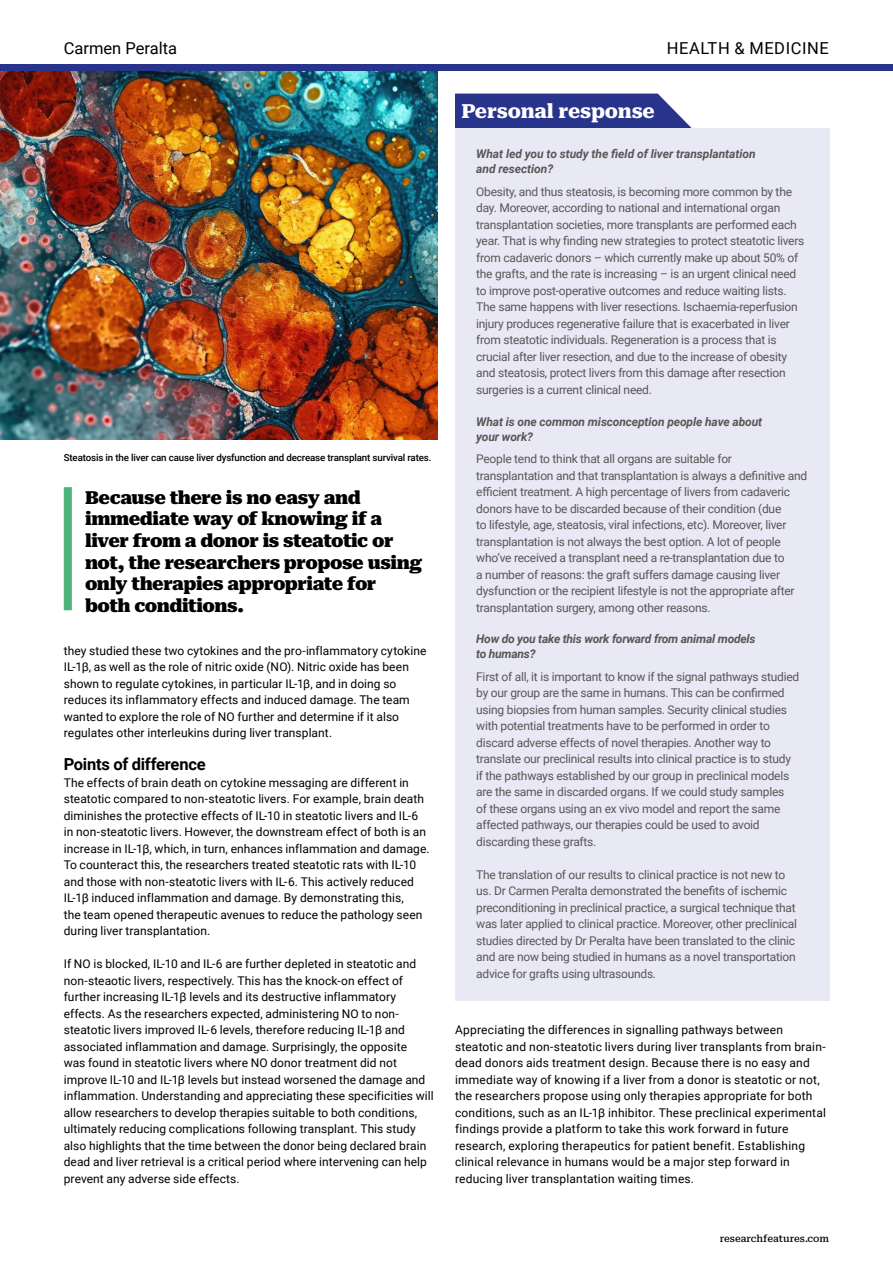
<style>
.page{position:relative;width:893px;height:1263px;background:#fff}
.page>*{position:absolute;margin:0;border:0;box-sizing:border-box;transform-origin:0 0}
.t1{font:800 19.5px "Roboto Serif";letter-spacing:-.01em;color:#fff}
.Pull-Quote{font:900 18px/21.6px "Roboto Serif";letter-spacing:-.025em;color:#000}
.Body_Copy{font:700 16.5px "Roboto";letter-spacing:-.015em;color:#000}
.t2{font:16.5px "Roboto";letter-spacing:.035em;color:#000}
.t3{font:16.5px "Roboto";color:#000}
.Body_Copy-2{font:12px/16.5px "Roboto";letter-spacing:.005em;color:#000}
.Personal_Response_Answer{font:12px/16.5px "Roboto";letter-spacing:-.02em;color:#575756}
.Personal_Response_Question{font:italic 700 12px/15px "Roboto";letter-spacing:-.01em;color:#575756}
.Image_caption{font:500 9.75px "Roboto";letter-spacing:-.015em;color:#000}
.t4{font:500 9.75px "Roboto Serif";color:#000}
</style>
<div class="page">
<div style="left:64px;top:487px;width:8px;height:123px;background:#4cb37a"></div>
<img style="left:0;top:71px;width:438px;height:369px">
<svg style="left:455px;top:94px;width:237px;height:34px;background:#374293"></svg>
<div style="left:455px;top:128px;width:374px;height:873px;background:#e9e8f5"></div>
<div style="left:0;top:64px;width:893px;height:7px;background:#28348b"></div>
<p class="t3" style="left:64px;top:37px;width:115px">Carmen Peralta</p>
<p class="t2" style="left:667px;top:37px;width:164px">HEALTH &amp; MEDICINE</p>
<p class="Image_caption" style="left:64px;top:451px;width:369px">Steatosis in the liver can cause liver dysfunction and decrease transplant survival rates.</p>
<p class="Pull-Quote" style="left:85px;top:485px;width:339px">Because there is no easy and immediate way of knowing if a liver from a donor is steatotic or not, the researchers propose using only therapies appropriate for both conditions.</p>
<p class="Body_Copy-2" style="left:64px;top:642px;width:364px">they studied these two cytokines and the pro-inflammatory cytokine IL-1β, as well as the role of nitric oxide (NO). Nitric oxide has been shown to regulate cytokines, in particular IL-1β, and in doing so reduces its inflammatory effects and induced damage. The team wanted to explore the role of NO further and determine if it also regulates other interleukins during liver transplant.</p>
<p class="Body_Copy" style="left:64px;top:753px;width:143px">Points of difference</p>
<p class="Body_Copy-2" style="left:64px;top:774px;width:367px">The effects of brain death on cytokine messaging are different in steatotic compared to non-steatotic livers. For example, brain death diminishes the protective effects of IL-10 in steatotic livers and IL-6 in non-steatotic livers. However, the downstream effect of both is an increase in IL-1β, which, in turn, enhances inflammation and damage.<br>To counteract this, the researchers treated steatotic rats with IL-10 and those with non-steatotic livers with IL-6. This actively reduced IL-1β induced inflammation and damage. By demonstrating this,<br>the team opened therapeutic avenues to reduce the pathology seen during liver transplantation.</p>
<p class="Body_Copy-2" style="left:64px;top:955px;width:371px">If NO is blocked, IL-10 and IL-6 are further depleted in steatotic and non-steaotic livers, respectively. This has the knock-on effect of further increasing IL-1β levels and its destructive inflammatory effects. As the researchers expected, administering NO to non&shy;steatotic livers improved IL-6 levels, therefore reducing IL-1β and associated inflammation and damage. Surprisingly, the opposite<br>was found in steatotic livers where NO donor treatment did not improve IL-10 and IL-1β levels but instead worsened the damage and inflammation. Understanding and appreciating these specificities will allow researchers to develop therapies suitable to both conditions, ultimately reducing complications following transplant. This study also highlights that the time between the donor being declared brain dead and liver retrieval is a critical period where intervening can help prevent any adverse side effects.</p>
<p class="t1" style="left:461px;top:96px;width:195px">Personal response</p>
<p class="Personal_Response_Question" style="left:476px;top:146px;width:281px">What led you to study the field of liver transplantation and resection?</p>
<p class="Personal_Response_Answer" style="left:476px;top:183px;width:330px">Obesity, and thus steatosis, is becoming more common by the day. Moreover, according to national and international organ transplantation societies, more transplants are performed each year. That is why finding new strategies to protect steatotic livers from cadaveric donors – which currently make up about 50% of the grafts, and the rate is increasing – is an urgent clinical need to improve post-operative outcomes and reduce waiting lists.<br>The same happens with liver resections. Ischaemia-reperfusion injury produces regenerative failure that is exacerbated in liver from steatotic individuals. Regeneration is a process that is crucial after liver resection, and due to the increase of obesity and steatosis, protect livers from this damage after resection surgeries is a current clinical need.</p>
<p class="Personal_Response_Question" style="left:476px;top:413px;width:287px">What is one common misconception people have about your work?</p>
<p class="Personal_Response_Answer" style="left:476px;top:450px;width:332px">People tend to think that all organs are suitable for transplantation and that transplantation is always a definitive and efficient treatment. A high percentage of livers from cadaveric donors have to be discarded because of their condition (due<br>to lifestyle, age, steatosis, viral infections, etc). Moreover, liver transplantation is not always the best option. A lot of people who’ve received a transplant need a re-transplantation due to<br>a number of reasons: the graft suffers damage causing liver dysfunction or the recipient lifestyle is not the appropriate after transplantation surgery, among other reasons.</p>
<p class="Personal_Response_Question" style="left:476px;top:631px;width:281px">How do you take this work forward from animal models to humans?</p>
<p class="Personal_Response_Answer" style="left:476px;top:667px;width:325px">First of all, it is important to know if the signal pathways studied by our group are the same in humans. This can be confirmed using biopsies from human samples. Security clinical studies with potential treatments have to be performed in order to discard adverse effects of novel therapies. Another way to translate our preclinical results into clinical practice is to study if the pathways established by our group in preclinical models are the same in discarded organs. If we could study samples<br>of these organs using an ex vivo model and report the same affected pathways, our therapies could be used to avoid discarding these grafts.</p>
<p class="Personal_Response_Answer" style="left:476px;top:865px;width:322px">The translation of our results to clinical practice is not new to us. Dr Carmen Peralta demonstrated the benefits of ischemic preconditioning in preclinical practice, a surgical technique that was later applied to clinical practice. Moreover, other preclinical studies directed by Dr Peralta have been translated to the clinic and are now being studied in humans as a novel transportation advice for grafts using ultrasounds.</p>
<p class="Body_Copy-2" style="left:455px;top:1021px;width:372px">Appreciating the differences in signalling pathways between steatotic and non-steatotic livers during liver transplants from brain&shy;dead donors aids treatment design. Because there is no easy and immediate way of knowing if a liver from a donor is steatotic or not, the researchers propose using only therapies appropriate for both conditions, such as an IL-1β inhibitor. These preclinical experimental findings provide a platform to take this work forward in future research, exploring therapeutics for patient benefit. Establishing clinical relevance in humans would be a major step forward in reducing liver transplantation waiting times.</p>
<p class="t4" style="left:720px;top:1230px;width:111px">researchfeatures.com</p>
</div>
